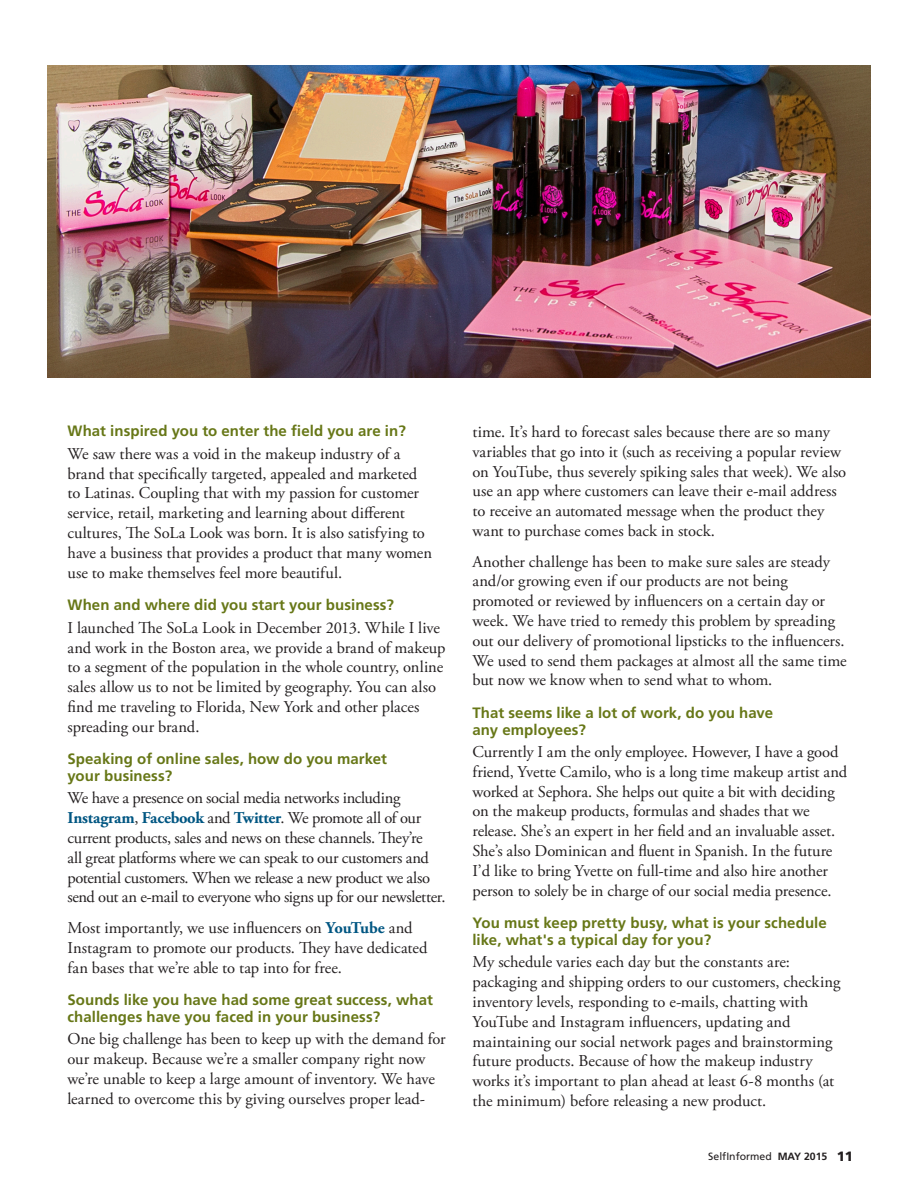
<style>
.page{position:relative;width:918px;height:1188px;background:#fff}
.page>*{position:absolute;margin:0;border:0;box-sizing:border-box;transform-origin:0 0}
.body_serif{font:16.5px/19.8px "Adobe Garamond Pro";letter-spacing:-.005em;color:#231f20}
.member_subheads{font:700 15px/16.5px "Frutiger";letter-spacing:.005em;color:#677717}
.t1{font:10.5px "Frutiger";color:#231f20}
.s1{font-weight:700;color:#005682}
.s2{font-weight:700}
.s3{font-weight:900;font-size:13.5px}
</style>
<div class="page">
<img style="left:48px;top:66px;width:822px;height:312px">
<p class="member_subheads" style="left:68px;top:423px;width:340px">What inspired you to enter the field you are in?</p>
<p class="body_serif" style="left:68px;top:444px;width:366px">We saw there was a void in the makeup industry of a brand that specifically targeted, appealed and marketed to Latinas. Coupling that with my passion for customer service, retail, marketing and learning about different cultures, The SoLa Look was born. It is also satisfying to have a business that provides a product that many women use to make themselves feel more beautiful.</p>
<p class="member_subheads" style="left:68px;top:597px;width:328px">When and where did you start your business?</p>
<p class="body_serif" style="left:68px;top:618px;width:380px">I launched The SoLa Look in December 2013. While I live and work in the Boston area, we provide a brand of makeup to a segment of the population in the whole country, online sales allow us to not be limited by geography. You can also find me traveling to Florida, New York and other places spreading our brand.</p>
<p class="member_subheads" style="left:68px;top:751px;width:321px">Speaking of online sales, how do you market your business?</p>
<p class="body_serif" style="left:68px;top:789px;width:380px">We have a presence on social media networks including <span class="s1">Instagram</span>, <span class="s1">Facebook</span> and <span class="s1">Twitter</span>. We promote all of our current products, sales and news on these channels. They’re<br>all great platforms where we can speak to our customers and potential customers. When we release a new product we also send out an e-mail to everyone who signs up for our newsletter.</p>
<p class="body_serif" style="left:68px;top:919px;width:362px">Most importantly, we use influencers on <span class="s1">YouTube</span> and<br>Instagram to promote our products. They have dedicated fan bases that we’re able to tap into for free.</p>
<p class="member_subheads" style="left:68px;top:992px;width:367px">Sounds like you have had some great success, what challenges have you faced in your business?</p>
<p class="body_serif" style="left:68px;top:1030px;width:380px">One big challenge has been to keep up with the demand for our makeup. Because we’re a smaller company right now we’re unable to keep a large amount of inventory. We have learned to overcome this by giving ourselves proper lead-</p>
<p class="body_serif" style="left:472px;top:422px;width:375px">time. It’s hard to forecast sales because there are so many variables that go into it (such as receiving a popular review on YouTube, thus severely spiking sales that week). We also use an app where customers can leave their e-mail address to receive an automated message when the product they want to purchase comes back in stock.</p>
<p class="body_serif" style="left:472px;top:552px;width:376px">Another challenge has been to make sure sales are steady and/or growing even if our products are not being promoted or reviewed by influencers on a certain day or week. We have tried to remedy this problem by spreading out our delivery of promotional lipsticks to the influencers.<br>We used to send them packages at almost all the same time but now we know when to send what to whom.</p>
<p class="member_subheads" style="left:472px;top:705px;width:302px">That seems like a lot of work, do you have any employees?</p>
<p class="body_serif" style="left:472px;top:743px;width:376px">Currently I am the only employee. However, I have a good friend, Yvette Camilo, who is a long time makeup artist and worked at Sephora. She helps out quite a bit with deciding on the makeup products, formulas and shades that we release. She’s an expert in her field and an invaluable asset.<br>She’s also Dominican and fluent in Spanish. In the future I’d like to bring Yvette on full-time and also hire another person to solely be in charge of our social media presence.</p>
<p class="member_subheads" style="left:472px;top:915px;width:356px">You must keep pretty busy, what is your schedule like, what's a typical day for you?</p>
<p class="body_serif" style="left:472px;top:953px;width:369px">My schedule varies each day but the constants are: packaging and shipping orders to our customers, checking inventory levels, responding to e-mails, chatting with YouTube and Instagram influencers, updating and maintaining our social network pages and brainstorming future products. Because of how the makeup industry works it’s important to plan ahead at least 6-8 months (at the minimum) before releasing a new product.</p>
<p class="t1" style="left:708px;top:1150px;width:146px">SelfInformed <span class="s2">MAY 2015</span> <span class="s3">11</span></p>
</div>
